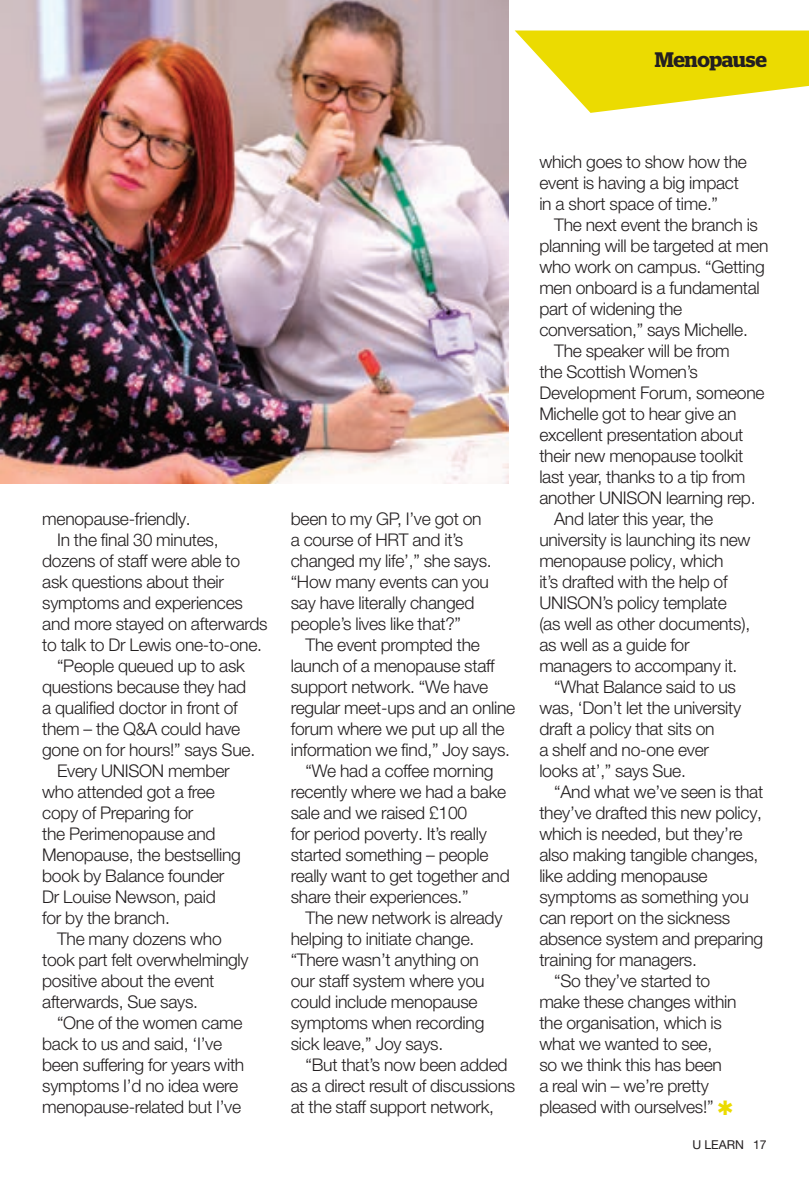
<style>
.page{position:relative;width:809px;height:1181px;background:#fff}
.page>*{position:absolute;margin:0;border:0;box-sizing:border-box;transform-origin:0 0}
.t1{font:600 21px "Stag";letter-spacing:-.015em;color:#231f20}
.t2{font:300 17.5px/21px "Helvetica Neue LT Pro";letter-spacing:-.015em;color:#231f20}
.t3{font:12.25px "Helvetica Neue LT Pro";color:#231f20}
.s1{color:#ebdb01}
</style>
<div class="page">
<svg style="left:515px;top:31px;width:294px;height:82px"></svg>
<img style="left:0;top:0;width:508px;height:484px">
<p class="t1" style="left:654px;top:47px;width:114px">Menopause</p>
<p class="t2" style="left:42px;top:508px;width:150px">menopause-friendly.</p>
<p class="t2" style="left:57px;top:529px;width:163px">In the final 30 minutes,</p>
<p class="t2" style="left:42px;top:550px;width:199px">dozens of staff were able to</p>
<p class="t2" style="left:42px;top:571px;width:183px">ask questions about their</p>
<p class="t2" style="left:42px;top:592px;width:202px">symptoms and experiences</p>
<p class="t2" style="left:42px;top:613px;width:227px">and more stayed on afterwards</p>
<p class="t2" style="left:42px;top:634px;width:221px">to talk to Dr Lewis one-to-one.</p>
<p class="t2" style="left:57px;top:655px;width:189px">“People queued up to ask</p>
<p class="t2" style="left:42px;top:676px;width:205px">questions because they had</p>
<p class="t2" style="left:42px;top:697px;width:197px">a qualified doctor in front of</p>
<p class="t2" style="left:42px;top:718px;width:200px">them – the Q&amp;A could have</p>
<p class="t2" style="left:42px;top:739px;width:214px">gone on for hours!” says Sue.</p>
<p class="t2" style="left:57px;top:760px;width:174px">Every UNISON member</p>
<p class="t2" style="left:42px;top:781px;width:174px">who attended got a free</p>
<p class="t2" style="left:42px;top:802px;width:153px">copy of Preparing for</p>
<p class="t2" style="left:42px;top:823px;width:175px">the Perimenopause and</p>
<p class="t2" style="left:42px;top:844px;width:200px">Menopause, the bestselling</p>
<p class="t2" style="left:42px;top:865px;width:184px">book by Balance founder</p>
<p class="t2" style="left:42px;top:886px;width:175px">Dr Louise Newson, paid</p>
<p class="t2" style="left:42px;top:907px;width:129px">for by the branch.</p>
<p class="t2" style="left:57px;top:928px;width:166px">The many dozens who</p>
<p class="t2" style="left:42px;top:949px;width:208px">took part felt overwhelmingly</p>
<p class="t2" style="left:42px;top:970px;width:174px">positive about the event</p>
<p class="t2" style="left:42px;top:991px;width:157px">afterwards, Sue says.</p>
<p class="t2" style="left:57px;top:1012px;width:187px">“One of the women came</p>
<p class="t2" style="left:42px;top:1033px;width:181px">back to us and said, ‘I’ve</p>
<p class="t2" style="left:42px;top:1054px;width:204px">been suffering for years with</p>
<p class="t2" style="left:42px;top:1075px;width:197px">symptoms I’d no idea were</p>
<p class="t2" style="left:42px;top:1096px;width:200px">menopause-related but I’ve</p>
<p class="t2" style="left:291px;top:508px;width:202px">been to my GP, I’ve got on a course of HRT and it’s changed my life’,” she says. “How many events can you say have literally changed people’s lives like that?”</p>
<p class="t2" style="left:305px;top:634px;width:176px">The event prompted the</p>
<p class="t2" style="left:291px;top:655px;width:205px">launch of a menopause staff</p>
<p class="t2" style="left:291px;top:676px;width:199px">support network. “We have</p>
<p class="t2" style="left:291px;top:697px;width:226px">regular meet-ups and an online</p>
<p class="t2" style="left:291px;top:718px;width:215px">forum where we put up all the</p>
<p class="t2" style="left:291px;top:739px;width:221px">information we find,” Joy says.</p>
<p class="t2" style="left:305px;top:760px;width:189px">“We had a coffee morning</p>
<p class="t2" style="left:291px;top:781px;width:217px">recently where we had a bake</p>
<p class="t2" style="left:291px;top:802px;width:178px">sale and we raised £100</p>
<p class="t2" style="left:291px;top:823px;width:198px">for period poverty. It’s really</p>
<p class="t2" style="left:291px;top:844px;width:199px">started something – people</p>
<p class="t2" style="left:291px;top:865px;width:220px">really want to get together and</p>
<p class="t2" style="left:291px;top:886px;width:179px">share their experiences.”</p>
<p class="t2" style="left:305px;top:907px;width:198px">The new network is already</p>
<p class="t2" style="left:291px;top:928px;width:185px">helping to initiate change.</p>
<p class="t2" style="left:291px;top:949px;width:190px">“There wasn’t anything on</p>
<p class="t2" style="left:291px;top:970px;width:195px">our staff system where you</p>
<p class="t2" style="left:291px;top:991px;width:188px">could include menopause</p>
<p class="t2" style="left:291px;top:1012px;width:195px">symptoms when recording</p>
<p class="t2" style="left:291px;top:1033px;width:154px">sick leave,” Joy says.</p>
<p class="t2" style="left:305px;top:1054px;width:203px">“But that’s now been added</p>
<p class="t2" style="left:291px;top:1075px;width:226px">as a direct result of discussions</p>
<p class="t2" style="left:291px;top:1096px;width:205px">at the staff support network,</p>
<p class="t2" style="left:539px;top:151px;width:209px">which goes to show how the event is having a big impact in a short space of time.”</p>
<p class="t2" style="left:554px;top:214px;width:205px">The next event the branch is</p>
<p class="t2" style="left:539px;top:235px;width:231px">planning will be targeted at men</p>
<p class="t2" style="left:539px;top:256px;width:227px">who work on campus. “Getting</p>
<p class="t2" style="left:539px;top:277px;width:222px">men onboard is a fundamental</p>
<p class="t2" style="left:539px;top:298px;width:144px">part of widening the</p>
<p class="t2" style="left:539px;top:319px;width:210px">conversation,” says Michelle.</p>
<p class="t2" style="left:554px;top:340px;width:177px">The speaker will be from</p>
<p class="t2" style="left:539px;top:361px;width:160px">the Scottish Women’s</p>
<p class="t2" style="left:539px;top:382px;width:227px">Development Forum, someone</p>
<p class="t2" style="left:539px;top:403px;width:198px">Michelle got to hear give an</p>
<p class="t2" style="left:539px;top:424px;width:205px">excellent presentation about</p>
<p class="t2" style="left:539px;top:445px;width:206px">their new menopause toolkit</p>
<p class="t2" style="left:539px;top:466px;width:208px">last year, thanks to a tip from</p>
<p class="t2" style="left:539px;top:487px;width:218px">another UNISON learning rep.</p>
<p class="t2" style="left:554px;top:508px;width:160px">And later this year, the</p>
<p class="t2" style="left:539px;top:529px;width:213px">university is launching its new</p>
<p class="t2" style="left:539px;top:550px;width:186px">menopause policy, which</p>
<p class="t2" style="left:539px;top:571px;width:190px">it’s drafted with the help of</p>
<p class="t2" style="left:539px;top:592px;width:189px">UNISON’s policy template</p>
<p class="t2" style="left:539px;top:613px;width:212px">(as well as other documents),</p>
<p class="t2" style="left:539px;top:634px;width:152px">as well as a guide for</p>
<p class="t2" style="left:539px;top:655px;width:200px">managers to accompany it.</p>
<p class="t2" style="left:554px;top:676px;width:183px">“What Balance said to us</p>
<p class="t2" style="left:539px;top:697px;width:203px">was, ‘Don’t let the university</p>
<p class="t2" style="left:539px;top:718px;width:177px">draft a policy that sits on</p>
<p class="t2" style="left:539px;top:739px;width:171px">a shelf and no-one ever</p>
<p class="t2" style="left:539px;top:760px;width:148px">looks at’,” says Sue.</p>
<p class="t2" style="left:554px;top:781px;width:210px">“And what we’ve seen is that</p>
<p class="t2" style="left:539px;top:802px;width:224px">they’ve drafted this new policy,</p>
<p class="t2" style="left:539px;top:823px;width:205px">which is needed, but they’re</p>
<p class="t2" style="left:539px;top:844px;width:221px">also making tangible changes,</p>
<p class="t2" style="left:539px;top:865px;width:170px">like adding menopause</p>
<p class="t2" style="left:539px;top:886px;width:211px">symptoms as something you</p>
<p class="t2" style="left:539px;top:907px;width:192px">can report on the sickness</p>
<p class="t2" style="left:539px;top:928px;width:225px">absence system and preparing</p>
<p class="t2" style="left:539px;top:949px;width:159px">training for managers.</p>
<p class="t2" style="left:554px;top:970px;width:158px">“So they’ve started to</p>
<p class="t2" style="left:539px;top:991px;width:199px">make these changes within</p>
<p class="t2" style="left:539px;top:1012px;width:184px">the organisation, which is</p>
<p class="t2" style="left:539px;top:1033px;width:174px">what we wanted to see,</p>
<p class="t2" style="left:539px;top:1054px;width:184px">so we think this has been</p>
<p class="t2" style="left:539px;top:1075px;width:171px">a real win – we’re pretty</p>
<p class="t2" style="left:539px;top:1096px;width:195px">pleased with ourselves!” <span class="s1">✱</span></p>
<p class="t3" style="left:692px;top:1137px;width:76px">U LEARN 17</p>
</div>
